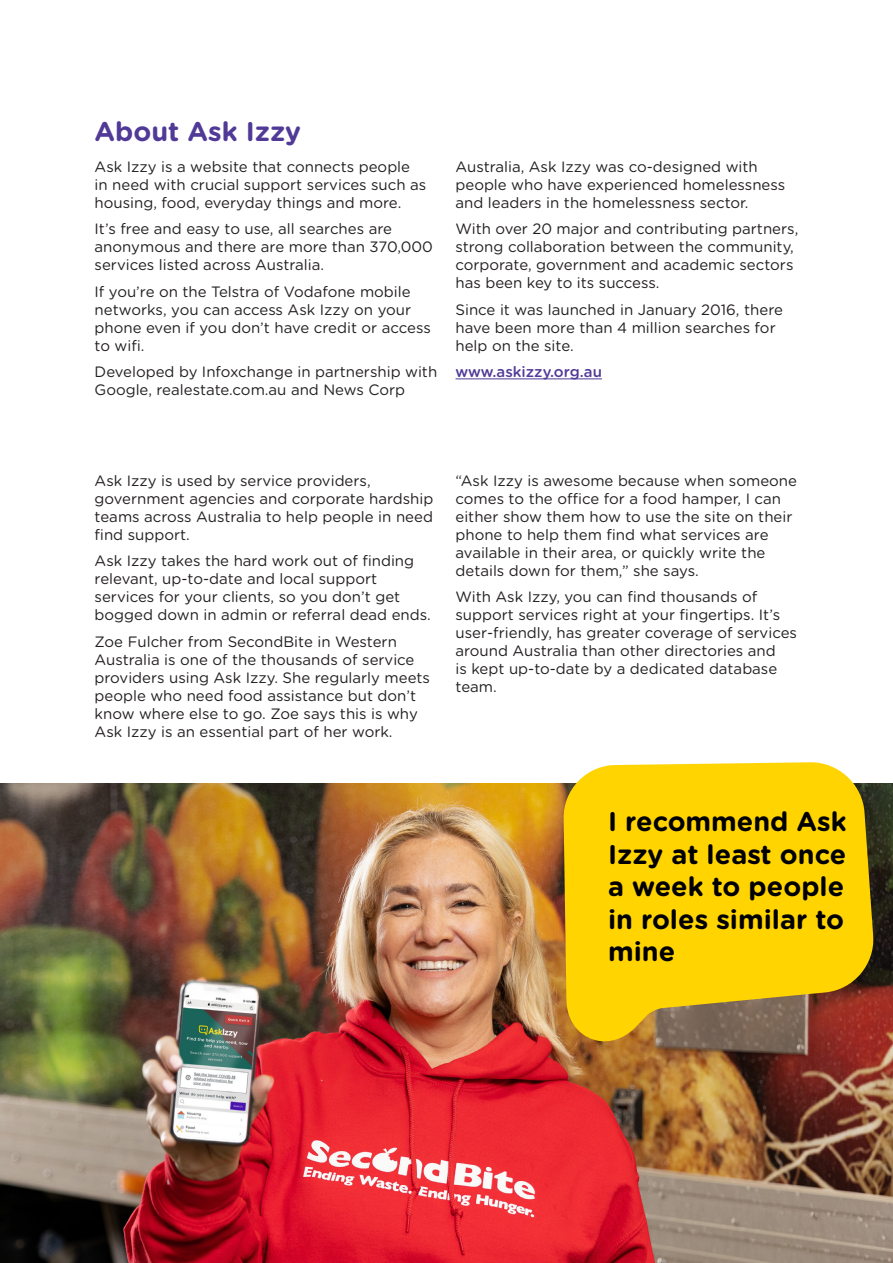
<style>
.page{position:relative;width:893px;height:1263px;background:#fff}
.page>*{position:absolute;margin:0;border:0;box-sizing:border-box;transform-origin:0 0}
.Heading_2{font:700 27px/32.4px "Gotham Rounded";color:#000;text-align:justify}
.Heading_2-2{font:700 27px "Gotham Rounded";color:#513a97}
.t1{font:15px/18px "Gotham Rounded";color:#231f20}
.t2{font:500 15px "Gotham Rounded";color:#513a97}
</style>
<div class="page">
<hr style="left:455px;top:378px;width:147px;height:1px;background:#513a97">
<img style="left:0;top:783px;width:893px;height:480px">
<svg style="left:563px;top:762px;width:312px;height:280px;background:#ebc10e"></svg>
<p class="Heading_2-2" style="left:95px;top:111px;width:208px">About Ask Izzy</p>
<p class="t1" style="left:95px;top:157px;width:333px">Ask Izzy is a website that connects people in need with crucial support services such as housing, food, everyday things and more.</p>
<p class="t1" style="left:95px;top:219px;width:340px">It’s free and easy to use, all searches are anonymous and there are more than 370,000 services listed across Australia.</p>
<p class="t1" style="left:95px;top:282px;width:338px">If you’re on the Telstra of Vodafone mobile networks, you can access Ask Izzy on your phone even if you don’t have credit or access to wifi.</p>
<p class="t1" style="left:95px;top:362px;width:344px">Developed by Infoxchange in partnership with<br>Google, realestate.com.au and News Corp</p>
<p class="t1" style="left:455px;top:157px;width:331px">Australia, Ask Izzy was co-designed with people who have experienced homelessness and leaders in the homelessness sector.</p>
<p class="t1" style="left:455px;top:219px;width:344px">With over 20 major and contributing partners, strong collaboration between the community, corporate, government and academic sectors has been key to its success.</p>
<p class="t1" style="left:455px;top:300px;width:329px">Since it was launched in January 2016, there have been more than 4 million searches for help on the site.</p>
<p class="t2" style="left:455px;top:361px;width:148px">www.askizzy.org.au</p>
<p class="t1" style="left:95px;top:471px;width:340px">Ask Izzy is used by service providers, government agencies and corporate hardship teams across Australia to help people in need find support.</p>
<p class="t1" style="left:95px;top:551px;width:338px">Ask Izzy takes the hard work out of finding relevant, up-to-date and local support services for your clients, so you don’t get bogged down in admin or referral dead ends.</p>
<p class="t1" style="left:95px;top:632px;width:337px">Zoe Fulcher from SecondBite in Western Australia is one of the thousands of service providers using Ask Izzy. She regularly meets people who need food assistance but don’t know where else to go. Zoe says this is why Ask Izzy is an essential part of her work.</p>
<p class="t1" style="left:455px;top:471px;width:343px">“Ask Izzy is awesome because when someone comes to the office for a food hamper, I can either show them how to use the site on their phone to help them find what services are available in their area, or quickly write the details down for them,” she says.</p>
<p class="t1" style="left:455px;top:587px;width:343px">With Ask Izzy, you can find thousands of support services right at your fingertips. It’s user-friendly, has greater coverage of services around Australia than other directories and<br>is kept up-to-date by a dedicated database team.</p>
<p class="Heading_2" style="left:608px;top:804px;width:240px">I recommend Ask Izzy at least once a week to people in roles similar to mine</p>
</div>
